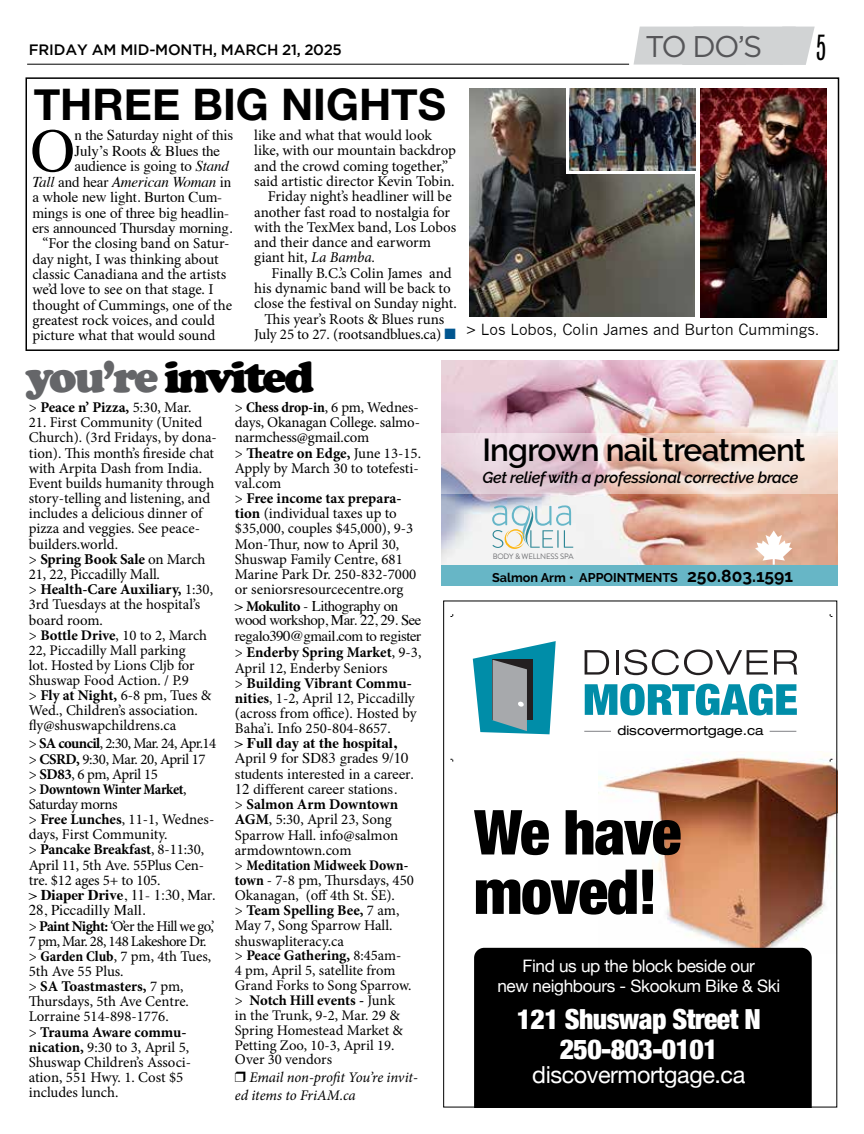
<style>
.page{position:relative;width:864px;height:1134px;background:#fff}
.page>*{position:absolute;margin:0;border:0;box-sizing:border-box;transform-origin:0 0}
.t1{font:900 condensed 62.1px/59.4px "Helvetica Neue";letter-spacing:-.02em;color:#000}
.t2{font:61.65px "Times";color:#000}
.t3{font:900 45.75px "Cooper";letter-spacing:-.06em;color:#000}
.t4{font:700 43.5px "Helvetica Neue";color:#000}
.t5{font:33px "Bureau Grotesque One One";color:#000}
.t6{font:600 31.65px "Raleway";letter-spacing:-.025em;color:#000}
.t7{font:30px "Gotham HTF";color:#565659}
.t8{font:900 condensed 27.6px/29.7px "Helvetica Neue";letter-spacing:-.02em;color:#fff;text-align:center}
.t9{font:23.4px "Helvetica Neue";letter-spacing:-.02em;color:#fff}
.t10{font:17.25px/20.4px "Helvetica Neue";letter-spacing:-.02em;color:#fff;text-align:center}
.t11{font:italic 600 15.75px "Raleway";letter-spacing:-.015em;color:#000}
.t12{font:15px/15.3px "Minion Pro";color:#000}
.t13{font:15px/15.3px "Times";letter-spacing:-.01em;color:#000}
.t14{font:15px "News Gothic";color:#000}
.t15{font:500 15px "Gotham";letter-spacing:-.01em;color:#000}
.t16{font:italic 15px "Times";letter-spacing:-.01em;color:#000}
.t17{font:14.85px/15.1px "Minion Pro";color:#000}
.t18{font:14.85px/15.3px "Times";color:#000}
.t19{font:14.85px/14.7px "Times";letter-spacing:-.03em;color:#000}
.t20{font:700 14.85px "Minion Pro";color:#000}
.t21{font:14.7px/14.9px "Minion Pro";color:#000}
.t22{font:italic 14.7px/18px "Minion Pro";letter-spacing:-.01em;color:#000}
.t23{font:expanded 13.05px "Helvetica Neue";color:#000}
.t24{font:700 12.6px "Raleway";color:#000}
.t25{font:7.8px "Brandon Grotesque";letter-spacing:-.02em;color:#6d6e71}
.s1{font-style:italic}
.s2{font-style:normal}
.s3{color:#00558f}
.s4{color:#656669}
.s5{font-weight:400}
.s6{font-size:14.85px}
.s7{font-weight:700}
.s8{font-weight:700;font-stretch:condensed}
.s9{font-family:"Minion Pro";font-weight:700}
.s10{font-family:"Minion Pro"}
.s11{font-size:17.4px}
</style>
<div class="page">
<div style="left:26px;top:77px;width:813px;height:274px;border:2px solid #000"></div>
<hr style="left:27px;top:64px;width:602px;height:1px;background:#000">
<div style="left:634px;top:27px;width:181px;height:38px;background:#d1d3d4"></div>
<img style="left:441px;top:361px;width:397px;height:204px">
<svg style="left:492px;top:505px;width:81px;height:44px"></svg>
<div style="left:441px;top:565px;width:397px;height:21px;background:#67b6c6"></div>
<svg style="left:441px;top:434px;width:397px;height:60px;background:#e8cfcc"></svg>
<svg style="left:755px;top:531px;width:37px;height:34px"></svg>
<img style="left:701px;top:89px;width:125px;height:229px">
<img style="left:469px;top:89px;width:226px;height:228px">
<svg style="left:566px;top:88px;width:129px;height:85px"></svg>
<img style="left:570px;top:88px;width:125px;height:82px">
<img style="left:598px;top:751px;width:237px;height:197px">
<div style="left:474px;top:948px;width:338px;height:157px;background:#000"></div>
<svg style="left:473px;top:641px;width:83px;height:93px"></svg>
<svg style="left:585px;top:684px;width:212px;height:31px"></svg>
<svg style="left:770px;top:731px;width:26px;height:1px"></svg>
<svg style="left:584px;top:731px;width:27px;height:1px"></svg>
<svg style="left:585px;top:650px;width:24px;height:25px"></svg>
<hr style="left:616px;top:650px;width:3px;height:25px;background:#231f20">
<svg style="left:624px;top:650px;width:144px;height:25px"></svg>
<svg style="left:774px;top:650px;width:23px;height:25px"></svg>
<p class="t15" style="left:29px;top:41px;width:315px">FRIDAY AM MID-MONTH, MARCH 21, 2025</p>
<h3 class="t7" style="left:645px;top:30px;width:119px">TO DO’S</h3>
<h3 class="t5" style="left:817px;top:30px;width:11px">5</h3>
<h3 class="t4" style="left:34px;top:70px;width:414px">THREE BIG NIGHTS</h3>
<h2 class="t2" style="left:31px;top:93px;width:46px">O</h2>
<p class="t13" style="left:75px;top:126px;width:160px">n the Saturday night of this</p>
<p class="t13" style="left:75px;top:142px;width:147px">July’s Roots &amp; Blues the</p>
<p class="t13" style="left:75px;top:157px;width:156px">audience is going to <span class="s1">Stand</span></p>
<p class="t16" style="left:32px;top:169px;width:200px">Tall <span class="s2">and hear</span> American Woman <span class="s2">in</span></p>
<p class="t13" style="left:32px;top:188px;width:191px">a whole new light. Burton Cum-</p>
<p class="t13" style="left:32px;top:204px;width:198px">mings is one of three big headlin-</p>
<p class="t13" style="left:32px;top:219px;width:202px">ers announced Thursday morning.</p>
<p class="t12" style="left:32px;top:236px;width:201px;text-indent:10px">“For the closing band on Satur&shy;day night, I was thinking about classic Canadiana and the artists we’d love to see on that stage. I thought of Cummings, one of the greatest rock voices, and could picture what that would sound</p>
<p class="t12" style="left:254px;top:128px;width:180px">like and what that would look</p>
<p class="t12" style="left:254px;top:143px;width:203px">like, with our mountain backdrop</p>
<p class="t12" style="left:254px;top:158px;width:195px">and the crowd coming together,”</p>
<p class="t12" style="left:254px;top:174px;width:202px">said artistic director Kevin Tobin.</p>
<p class="t12" style="left:268px;top:189px;width:185px">Friday night’s headliner will be</p>
<p class="t12" style="left:254px;top:204px;width:197px">another fast road to nostalgia for</p>
<p class="t12" style="left:254px;top:220px;width:204px">with the TexMex band, Los Lobos</p>
<p class="t12" style="left:254px;top:235px;width:178px">and their dance and earworm</p>
<p class="t12" style="left:254px;top:250px;width:123px">giant hit, <span class="s1">La Bamba.</span></p>
<p class="t12" style="left:271px;top:265px;width:182px">Finally B.C.’s Colin James and</p>
<p class="t12" style="left:254px;top:281px;width:198px">his dynamic band will be back to</p>
<p class="t12" style="left:254px;top:296px;width:204px">close the festival on Sunday night.</p>
<p class="t12" style="left:264px;top:311px;width:181px">This year’s Roots &amp; Blues runs</p>
<p class="t12" style="left:254px;top:327px;width:203px">July 25 to 27. (rootsandblues.ca) <span class="s3">■</span></p>
<h3 class="t3" style="left:26px;top:350px;width:290px"><span class="s4">you’re</span> invited</h3>
<p class="t20" style="left:29px;top:397px;width:164px"><span class="s5">&gt;</span> Peace n’ Pizza, <span class="s5">5:30, Mar.</span></p>
<p class="t17" style="left:29px;top:415px;width:190px">21. First Community (United<br>Church). (3rd Fridays, by dona&shy;tion). This month’s fireside chat with Arpita Dash from India.<br>Event builds humanity through story-telling and listening, and includes a delicious dinner of pizza and veggies. See peace&shy;builders.world.</p>
<p class="t12" style="left:29px;top:551px;width:178px"><span class="s6">&gt;</span> <span class="s7">Spring Book Sale</span> on March<br>21, 22, Piccadilly Mall.</p>
<p class="t17" style="left:29px;top:582px;width:186px">&gt; <span class="s7">Health-Care Auxiliary,</span> 1:30,<br>3rd Tuesdays at the hospital’s board room.</p>
<p class="t21" style="left:29px;top:628px;width:180px"><span class="s6">&gt;</span> <span class="s7">Bottle Drive</span>, 10 to 2, March<br>22, Piccadilly Mall parking lot. Hosted by Lions Cljb for<br>Shuswap Food Action. / P.9</p>
<p class="t17" style="left:29px;top:688px;width:184px">&gt; <span class="s7">Fly at Night,</span> 6-8 pm, Tues &amp;<br>Wed., Children’s association. fly@shuswapchildrens.ca</p>
<p class="t17" style="left:29px;top:736px;width:189px">&gt; <span class="s7">SA council</span>, 2:30, Mar. 24, Apr.14 &gt; <span class="s7">CSRD,</span> 9:30, Mar. 20, April 17 &gt; <span class="s7">SD83</span>, 6 pm, April 15<br>&gt; <span class="s8">Downtown Winter Market</span>,<br>Saturday morns<br>&gt; <span class="s7">Free Lunches</span>, 11-1, Wednes&shy;days, First Community.<br>&gt; <span class="s7">Pancake Breakfast</span>, 8-11:30,<br>April 11, 5th Ave. 55Plus Cen&shy;tre. $12 ages 5+ to 105.</p>
<p class="t13" style="left:29px;top:886px;width:188px">&gt; <span class="s7">Diaper Drive</span>, 11- 1:30, Mar.<br>28, Piccadilly Mall.</p>
<p class="t17" style="left:29px;top:918px;width:187px">&gt; <span class="s7">Paint Night:</span> ‘O’er the Hill we go,’<br>7 pm, Mar. 28, 148 Lakeshore Dr. &gt; <span class="s8">Garden Club</span>, 7 pm, 4th Tues,<br>5th Ave 55 Plus.<br>&gt; <span class="s7">SA Toastmasters,</span> 7 pm,<br>Thursdays, 5th Ave Centre.<br>Lorraine 514-898-1776.<br>&gt; <span class="s7">Trauma Aware commu&shy;nication,</span> 9:30 to 3, April 5,<br>Shuswap Children’s Associ&shy;ation, 551 Hwy. 1. Cost $5 includes lunch.</p>
<p class="t17" style="left:235px;top:400px;width:188px">&gt; <span class="s8">Chess drop-in</span>, 6 pm, Wednes&shy;days, Okanagan College. salmo&shy;narmchess@gmail.com<br>&gt; <span class="s7">Theatre on Edge,</span> June 13-15.<br>Apply by March 30 to totefesti&shy;val.com<br>&gt; <span class="s7">Free income tax prepara&shy;tion</span> (individual taxes up to $35,000, couples $45,000), 9-3<br>Mon-Thur, now to April 30,<br>Shuswap Family Centre, 681<br>Marine Park Dr. 250-832-7000 or seniorsresourcecentre.org</p>
<p class="t19" style="left:235px;top:598px;width:188px">&gt; <span class="s9">Mokulito</span> <span class="s10">-</span> Lithography on wood workshop, Mar. 22, 29. See regalo390@gmail.com to register</p>
<p class="t17" style="left:235px;top:645px;width:188px">&gt; <span class="s7">Enderby Spring Market</span>, 9-3,<br>April 12, Enderby Seniors<br>&gt; <span class="s7">Building Vibrant Commu&shy;nities</span>, 1-2, April 12, Piccadilly (across from office). Hosted by<br>Baha’i. Info 250-804-8657.</p>
<p class="t18" style="left:235px;top:734px;width:180px">&gt; <span class="s7">Full day at the hospital,<br></span>April 9 for SD83 grades 9/10 students interested in a career.<br>12 different career stations.</p>
<p class="t17" style="left:235px;top:797px;width:181px">&gt; <span class="s7">Salmon Arm Downtown<br>AGM</span>, 5:30, April 23, Song<br>Sparrow Hall. info@salmon armdowntown.com<br>&gt; <span class="s8">Meditation Midweek Down&shy;town</span> - 7-8 pm, Thursdays, 450<br>Okanagan, (off 4th St. SE).<br>&gt; <span class="s7">Team Spelling Bee,</span> 7 am,<br>May 7, Song Sparrow Hall. shuswapliteracy.ca</p>
<p class="t21" style="left:235px;top:948px;width:178px">&gt; <span class="s7">Peace Gathering,</span> 8:45am-<br>4 pm, April 5, satellite from<br>Grand Forks to Song Sparrow. &gt; <span class="s7">Notch Hill events -</span> Junk<br>in the Trunk, 9-2, Mar. 29 &amp;<br>Spring Homestead Market &amp;<br>Petting Zoo, 10-3, April 19.<br>Over 30 vendors</p>
<p class="t22" style="left:235px;top:1069px;width:185px;text-indent:14px">Email non-profit You’re invit&shy;ed items to FriAM.ca</p>
<p class="t14" style="left:466px;top:321px;width:355px">&gt; Los Lobos, Colin James and Burton Cummings.</p>
<h3 class="t6" style="left:482px;top:432px;width:325px">Ingrown nail treatment</h3>
<p class="t11" style="left:482px;top:469px;width:318px">Get relief with a professional corrective brace</p>
<p class="t25" style="left:493px;top:550px;width:82px">BODY &amp; WELLNESS SPA</p>
<p class="t24" style="left:492px;top:570px;width:303px">Salmon Arm • APPOINTMENTS <span class="s11">250.803.1591</span></p>
<p class="t23" style="left:617px;top:723px;width:148px">discovermortgage.ca</p>
<h1 class="t1" style="left:474px;top:799px;width:209px">We have moved!</h1>
<p class="t10" style="left:497px;top:957px;width:284px">Find us up the block beside our<br>new neighbours - Skookum Bike &amp; Ski</p>
<h3 class="t8" style="left:517px;top:1003px;width:246px">121 Shuswap Street N<br>250-803-0101</h3>
<h3 class="t9" style="left:532px;top:1058px;width:215px">discovermortgage.ca</h3>
</div>
